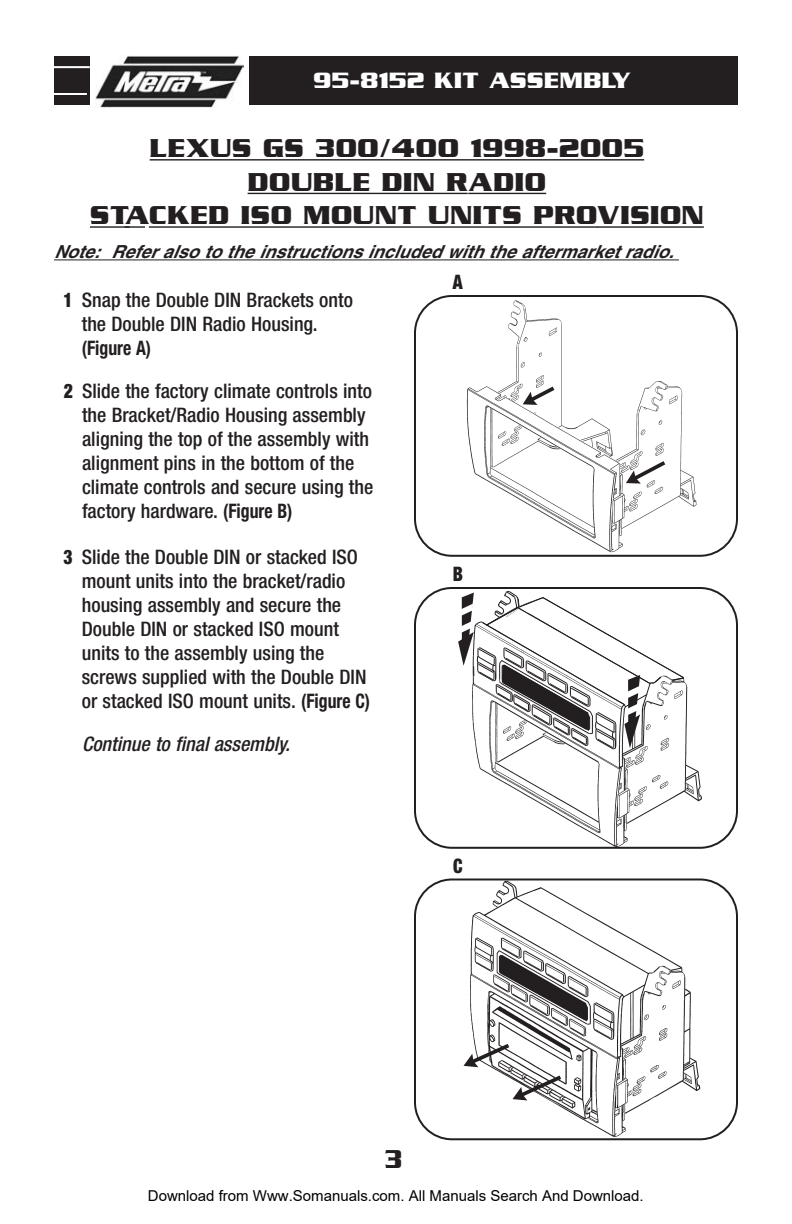
<style>
.page{position:relative;width:792px;height:1224px;background:#fff}
.page>*{position:absolute;margin:0;border:0;box-sizing:border-box;transform-origin:0 0}
.t1{font:700 28px/33.6px "Serpentine ICG";color:#231f20;text-align:center}
.t2{font:700 28px "Serpentine ICG";color:#231f20;scale:.87 1}
.t3{font:700 24px "Serpentine ICG";color:#fff}
.t4{font:500 condensed 20px/24px "Helvetica Neue";color:#231f20}
.t5{font:italic 500 condensed 20px "Helvetica Neue";color:#231f20}
.t6{font:700 condensed 20px "Helvetica Neue";color:#231f20;scale:.89 1}
.t7{font:900 condensed 20px "Helvetica Neue";color:#231f20;scale:.89 1}
.t8{font:italic 700 18px "Helvetica";color:#231f20}
.t9{font:15px "Arial";color:#000}
.s1{font-weight:700}
</style>
<div class="page">
<div style="left:54px;top:57px;width:684px;height:48px;background:#231f20"></div>
<div style="left:91px;top:34px;width:158px;height:89px;background:#fff"></div>
<img style="left:95px;top:55px;width:148px;height:53px">
<hr style="left:0;top:93px;width:87px;height:2px;background:#fff">
<hr style="left:0;top:66px;width:90px;height:2px;background:#fff">
<svg style="left:414px;top:295px;width:324px;height:262px"></svg>
<svg style="left:414px;top:587px;width:324px;height:262px"></svg>
<svg style="left:414px;top:878px;width:324px;height:262px"></svg>
<hr style="left:150px;top:159px;width:494px;height:2px;background:#231f20">
<hr style="left:248px;top:193px;width:220px;height:1px;background:#231f20">
<hr style="left:468px;top:193px;width:78px;height:1px;background:#231f20">
<hr style="left:90px;top:226px;width:40px;height:2px;background:#231f20">
<hr style="left:125px;top:226px;width:20px;height:2px;background:#231f20">
<hr style="left:149px;top:226px;width:448px;height:2px;background:#231f20">
<hr style="left:597px;top:226px;width:107px;height:2px;background:#231f20">
<hr style="left:54px;top:259px;width:625px;height:1px;background:#231f20">
<p class="t3" style="left:313px;top:65px;width:320px">95-8152 KIT ASSEMBLY</p>
<h1 class="t1" style="left:90px;top:131px;width:615px">LEXUS GS 300/400 1998-2005<br>DOUBLE DIN RADIO<br>STACKED ISO MOUNT UNITS PROVISION</h1>
<p class="t8" style="left:54px;top:245px;width:625px">Note: Refer also to the instructions included with the aftermarket radio.</p>
<p class="t7" style="left:453px;top:275px;width:13px">A</p>
<p class="t7" style="left:64px;top:292px;width:12px">1</p>
<p class="t4" style="left:82px;top:289px;width:273px">Snap the Double DIN Brackets onto the Double DIN Radio Housing.</p>
<p class="t6" style="left:82px;top:340px;width:79px">(Figure A)</p>
<p class="t7" style="left:64px;top:384px;width:12px">2</p>
<p class="t4" style="left:82px;top:381px;width:293px">Slide the factory climate controls into the Bracket/Radio Housing assembly aligning the top of the assembly with alignment pins in the bottom of the climate controls and secure using the factory hardware. <span class="s1">(Figure B)</span></p>
<p class="t7" style="left:64px;top:550px;width:12px">3</p>
<p class="t4" style="left:82px;top:547px;width:290px">Slide the Double DIN or stacked ISO mount units into the bracket/radio housing assembly and secure the Double DIN or stacked ISO mount units to the assembly using the screws supplied with the Double DIN or stacked ISO mount units. <span class="s1">(Figure C)</span></p>
<p class="t7" style="left:453px;top:567px;width:13px">B</p>
<p class="t5" style="left:82px;top:737px;width:209px">Continue to final assembly.</p>
<p class="t7" style="left:453px;top:858px;width:12px">C</p>
<h1 class="t2" style="left:384px;top:1142px;width:22px">3</h1>
<p class="t9" style="left:148px;top:1187px;width:497px">Download from Www.Somanuals.com. All Manuals Search And Download.</p>
</div>
